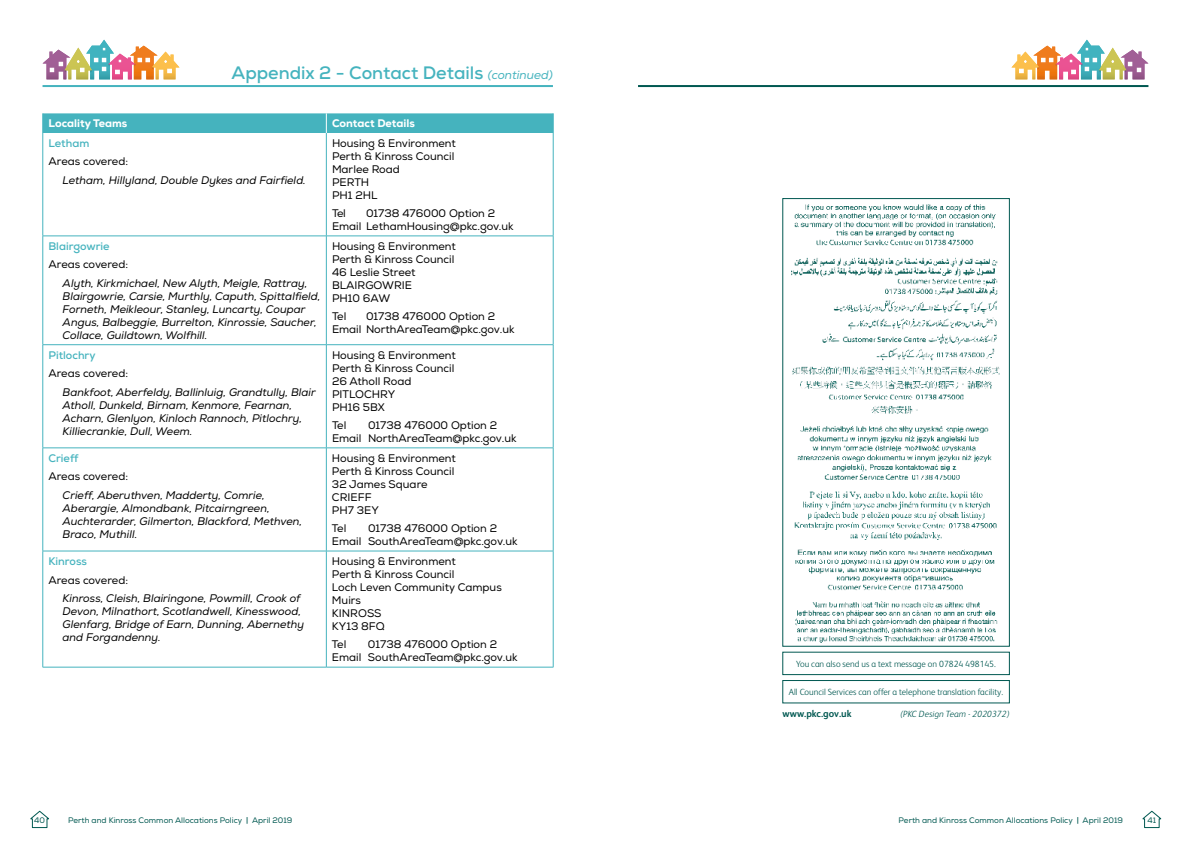
<style>
.page{position:relative;width:1191px;height:842px;background:#fff}
.page>*{position:absolute;margin:0;border:0;box-sizing:border-box;transform-origin:0 0}
.t1{font:700 18px "Nexa";color:#45b3be}
.t2{font:11px/13px "Nexa";color:#000}
.t3{font:italic 11px/13px "Nexa";color:#000}
.t4{font:700 11px "Nexa";color:#45b3be}
.t5{font:800 11px "Nexa";color:#fff}
.t6{font:700 10px "FS Albert";color:#005851}
.t7{font:300 9px "FS Albert";color:#005851}
.t8{font:italic 300 9px "FS Albert";color:#005851}
.t9{font:8px "Nexa";color:#005851}
.s1{font-weight:400;font-style:italic;font-size:12px}
.s2{font-weight:700}
</style>
<div class="page">
<hr style="left:638px;top:85px;width:510px;height:2px;background:#005851">
<svg style="left:1142px;top:810px;width:20px;height:18px"></svg>
<svg style="left:1011px;top:40px;width:137px;height:39px"></svg>
<hr style="left:43px;top:85px;width:510px;height:2px;background:#45b3be">
<svg style="left:30px;top:810px;width:19px;height:18px"></svg>
<svg style="left:43px;top:40px;width:136px;height:39px"></svg>
<hr style="left:43px;top:133px;width:1px;height:103px;background:#45b3be">
<hr style="left:326px;top:133px;width:1px;height:103px;background:#45b3be">
<hr style="left:553px;top:133px;width:1px;height:103px;background:#45b3be">
<hr style="left:43px;top:236px;width:283px;height:1px;background:#45b3be">
<hr style="left:43px;top:236px;width:1px;height:108px;background:#45b3be">
<hr style="left:326px;top:236px;width:227px;height:1px;background:#45b3be">
<hr style="left:326px;top:236px;width:1px;height:108px;background:#45b3be">
<hr style="left:553px;top:236px;width:1px;height:108px;background:#45b3be">
<hr style="left:43px;top:344px;width:283px;height:1px;background:#45b3be">
<hr style="left:43px;top:345px;width:1px;height:103px;background:#45b3be">
<hr style="left:326px;top:344px;width:227px;height:1px;background:#45b3be">
<hr style="left:326px;top:345px;width:1px;height:103px;background:#45b3be">
<hr style="left:553px;top:345px;width:1px;height:103px;background:#45b3be">
<hr style="left:43px;top:448px;width:283px;height:1px;background:#45b3be">
<hr style="left:43px;top:448px;width:1px;height:103px;background:#45b3be">
<hr style="left:326px;top:448px;width:227px;height:1px;background:#45b3be">
<hr style="left:326px;top:448px;width:1px;height:103px;background:#45b3be">
<hr style="left:553px;top:448px;width:1px;height:103px;background:#45b3be">
<hr style="left:43px;top:551px;width:283px;height:1px;background:#45b3be">
<hr style="left:43px;top:551px;width:1px;height:116px;background:#45b3be">
<hr style="left:326px;top:551px;width:227px;height:1px;background:#45b3be">
<hr style="left:326px;top:551px;width:1px;height:116px;background:#45b3be">
<hr style="left:553px;top:551px;width:1px;height:116px;background:#45b3be">
<hr style="left:43px;top:667px;width:283px;height:1px;background:#45b3be">
<hr style="left:326px;top:667px;width:227px;height:1px;background:#45b3be">
<div style="left:43px;top:113px;width:511px;height:20px;background:#45b3be"></div>
<img style="left:791px;top:204px;width:209px;height:439px">
<div style="left:782px;top:680px;width:227px;height:23px;border:1px solid #005851"></div>
<div style="left:782px;top:652px;width:227px;height:23px;border:1px solid #005851"></div>
<h1 class="t1" style="left:231px;top:62px;width:323px">Appendix 2 - Contact Details <span class="s1">(continued)</span></h1>
<p class="t5" style="left:48px;top:116px;width:80px">Locality Teams</p>
<p class="t5" style="left:332px;top:116px;width:84px">Contact Details</p>
<p class="t4" style="left:48px;top:136px;width:42px">Letham</p>
<p class="t2" style="left:48px;top:155px;width:81px">Areas covered:</p>
<p class="t3" style="left:63px;top:174px;width:245px">Letham, Hillyland, Double Dykes and Fairfield.</p>
<p class="t2" style="left:332px;top:137px;width:125px">Housing &amp; Environment<br>Perth &amp; Kinross Council<br>Marlee Road<br>PERTH<br>PH1 2HL</p>
<p class="t2" style="left:332px;top:207px;width:15px">Tel</p>
<p class="t2" style="left:332px;top:207px;width:183px;text-indent:34px">01738 476000 Option 2<br>Email LethamHousing@pkc.gov.uk</p>
<p class="t4" style="left:48px;top:239px;width:63px">Blairgowrie</p>
<p class="t2" style="left:48px;top:258px;width:81px">Areas covered:</p>
<p class="t3" style="left:63px;top:277px;width:259px">Alyth, Kirkmichael, New Alyth, Meigle, Rattray, Blairgowrie, Carsie, Murthly, Caputh, Spittalfield, Forneth, Meikleour, Stanley, Luncarty, Coupar Angus, Balbeggie, Burrelton, Kinrossie, Saucher, Collace, Guildtown, Wolfhill.</p>
<p class="t4" style="left:48px;top:348px;width:49px">Pitlochry</p>
<p class="t2" style="left:48px;top:367px;width:81px">Areas covered:</p>
<p class="t3" style="left:63px;top:386px;width:255px">Bankfoot, Aberfeldy, Ballinluig, Grandtully, Blair Atholl, Dunkeld, Birnam, Kenmore, Fearnan, Acharn, Glenlyon, Kinloch Rannoch, Pitlochry, Killiecrankie, Dull, Weem.</p>
<p class="t4" style="left:48px;top:451px;width:32px">Crieff</p>
<p class="t2" style="left:48px;top:470px;width:81px">Areas covered:</p>
<p class="t3" style="left:63px;top:489px;width:241px">Crieff, Aberuthven, Madderty, Comrie, Aberargie, Almondbank, Pitcairngreen, Auchterarder, Gilmerton, Blackford, Methven, Braco, Muthill.</p>
<p class="t4" style="left:48px;top:554px;width:40px">Kinross</p>
<p class="t2" style="left:48px;top:573px;width:81px">Areas covered:</p>
<p class="t3" style="left:63px;top:592px;width:243px">Kinross, Cleish, Blairingone, Powmill, Crook of Devon, Milnathort, Scotlandwell, Kinesswood, Glenfarg, Bridge of Earn, Dunning, Abernethy and Forgandenny.</p>
<p class="t2" style="left:332px;top:240px;width:125px">Housing &amp; Environment<br>Perth &amp; Kinross Council<br>46 Leslie Street<br>BLAIRGOWRIE<br>PH10 6AW</p>
<p class="t2" style="left:332px;top:310px;width:16px">Tel</p>
<p class="t2" style="left:332px;top:310px;width:184px;text-indent:34px">01738 476000 Option 2<br>Email NorthAreaTeam@pkc.gov.uk</p>
<p class="t2" style="left:332px;top:348px;width:125px">Housing &amp; Environment<br>Perth &amp; Kinross Council<br>26 Atholl Road<br>PITLOCHRY<br>PH16 5BX</p>
<p class="t2" style="left:332px;top:419px;width:16px">Tel</p>
<p class="t2" style="left:332px;top:419px;width:186px;text-indent:36px">01738 476000 Option 2<br>Email NorthAreaTeam@pkc.gov.uk</p>
<p class="t2" style="left:332px;top:452px;width:125px">Housing &amp; Environment<br>Perth &amp; Kinross Council<br>32 James Square<br>CRIEFF<br>PH7 3EY</p>
<p class="t2" style="left:332px;top:522px;width:16px">Tel</p>
<p class="t2" style="left:332px;top:522px;width:187px;text-indent:36px">01738 476000 Option 2<br>Email SouthAreaTeam@pkc.gov.uk</p>
<p class="t2" style="left:332px;top:555px;width:171px">Housing &amp; Environment<br>Perth &amp; Kinross Council<br>Loch Leven Community Campus<br>Muirs<br>KINROSS<br>KY13 8FQ</p>
<p class="t2" style="left:332px;top:638px;width:16px">Tel</p>
<p class="t2" style="left:332px;top:638px;width:187px;text-indent:36px">01738 476000 Option 2<br>Email SouthAreaTeam@pkc.gov.uk</p>
<p class="t7" style="left:796px;top:659px;width:201px">You can also send us a text message on 07824 498145.</p>
<p class="t7" style="left:789px;top:687px;width:216px">All Council Services can offer a telephone translation facility.</p>
<p class="t6" style="left:782px;top:707px;width:70px">www.pkc.gov.uk</p>
<p class="t8" style="left:900px;top:708px;width:111px">(PKC Design Team - 2020372)</p>
<p class="t9" style="left:34px;top:816px;width:12px">40</p>
<p class="t9" style="left:68px;top:816px;width:226px">Perth and Kinross Common Allocations Policy <span class="s2">|</span> April 2019</p>
<p class="t9" style="left:898px;top:816px;width:226px">Perth and Kinross Common Allocations Policy <span class="s2">|</span> April 2019</p>
<p class="t9" style="left:1147px;top:816px;width:10px">41</p>
</div>
